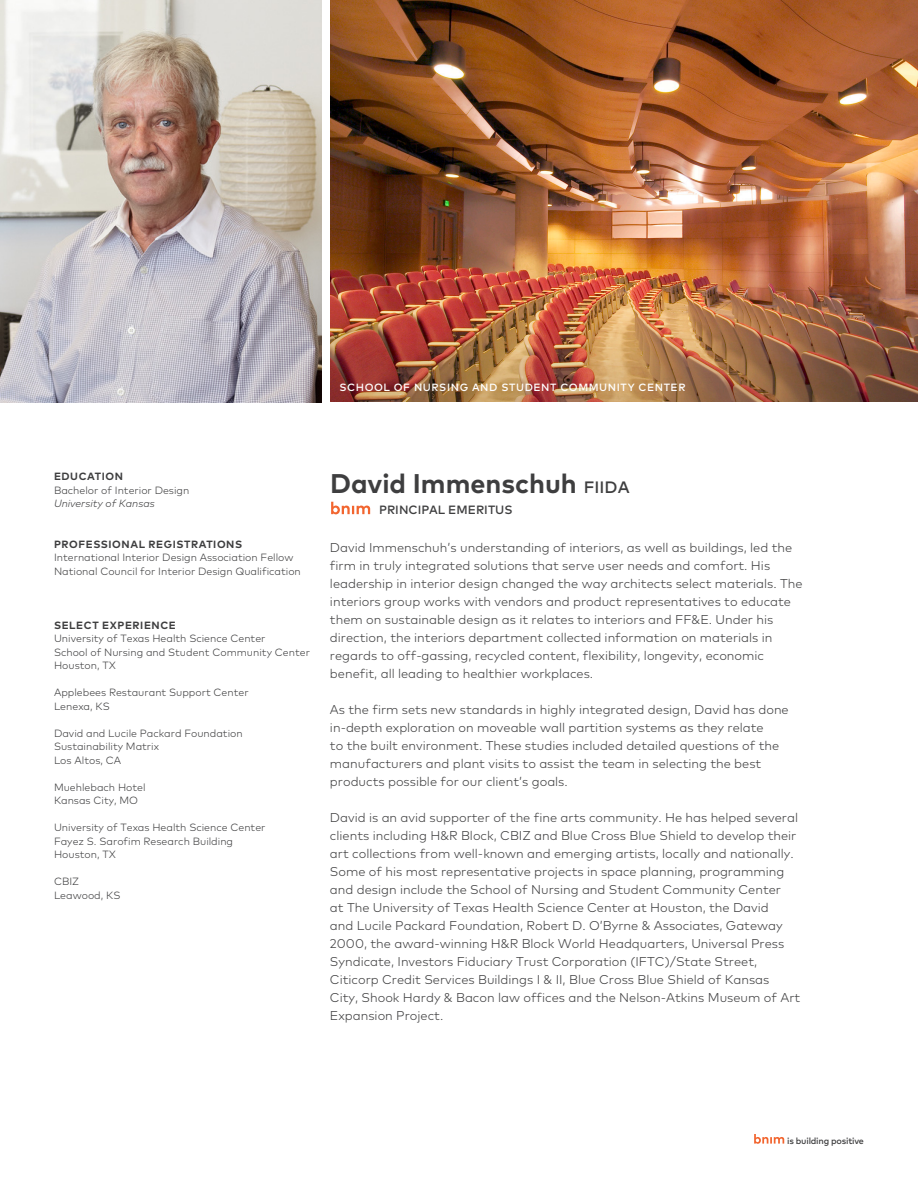
<style>
.page{position:relative;width:918px;height:1188px;background:#fff}
.page>*{position:absolute;margin:0;border:0;box-sizing:border-box;transform-origin:0 0}
.t1{font:700 27px "Mark OT";color:#3e3e3f}
.Body_Copy{font:300 12.75px/18px "Mark OT";color:#3e3e3f}
.t2{font:500 12px "Mark OT";letter-spacing:.005em;color:#3e3e3f}
.t3{font:300 10.5px/13.5px "Mark OT";color:#3e3e3f}
.t4{font:700 10.5px "Mark OT";letter-spacing:.055em;color:#3e3e3f}
.t5{font:500 10.5px "Mark OT";letter-spacing:.055em;color:#fff}
.t6{font:italic 300 10.5px "Mark OT";color:#3e3e3f}
.t7{font:500 9px "Mark OT";letter-spacing:-.025em;color:#3e3e3f}
.s1{font-weight:500;font-size:16.5px}
</style>
<div class="page">
<svg style="left:754px;top:1134px;width:30px;height:10px"></svg>
<svg style="left:331px;top:502px;width:39px;height:12px"></svg>
<img style="left:0;top:0;width:321px;height:402px">
<img style="left:330px;top:0;width:588px;height:402px">
<img style="left:330px;top:279px;width:588px;height:122px">
<p class="t5" style="left:339px;top:381px;width:348px">SCHOOL OF NURSING AND STUDENT COMMUNITY CENTER</p>
<p class="t4" style="left:54px;top:470px;width:70px">EDUCATION</p>
<p class="t3" style="left:54px;top:483px;width:137px">Bachelor of Interior Design</p>
<p class="t6" style="left:54px;top:497px;width:102px">University of Kansas</p>
<p class="t4" style="left:54px;top:537px;width:190px">PROFESSIONAL REGISTRATIONS</p>
<p class="t3" style="left:54px;top:551px;width:241px">International Interior Design Association Fellow</p>
<p class="t3" style="left:54px;top:564px;width:248px">National Council for Interior Design Qualification</p>
<p class="t4" style="left:54px;top:618px;width:123px">SELECT EXPERIENCE</p>
<p class="t3" style="left:54px;top:632px;width:213px">University of Texas Health Science Center</p>
<p class="t3" style="left:54px;top:645px;width:258px">School of Nursing and Student Community Center</p>
<p class="t3" style="left:54px;top:659px;width:64px">Houston, TX</p>
<p class="t3" style="left:54px;top:686px;width:196px">Applebees Restaurant Support Center</p>
<p class="t3" style="left:54px;top:699px;width:57px">Lenexa, KS</p>
<p class="t3" style="left:54px;top:726px;width:190px">David and Lucile Packard Foundation<br>Sustainability Matrix</p>
<p class="t3" style="left:54px;top:753px;width:69px">Los Altos, CA</p>
<p class="t3" style="left:54px;top:780px;width:93px">Muehlebach Hotel</p>
<p class="t3" style="left:54px;top:794px;width:86px">Kansas City, MO</p>
<p class="t3" style="left:54px;top:821px;width:213px">University of Texas Health Science Center</p>
<p class="t3" style="left:54px;top:834px;width:181px">Fayez S. Sarofim Research Building</p>
<p class="t3" style="left:54px;top:848px;width:64px">Houston, TX</p>
<p class="t3" style="left:54px;top:875px;width:27px">CBIZ</p>
<p class="t3" style="left:54px;top:888px;width:68px">Leawood, KS</p>
<p class="t1" style="left:330px;top:466px;width:301px">David Immenschuh <span class="s1">FIIDA</span></p>
<p class="t2" style="left:379px;top:503px;width:135px">PRINCIPAL EMERITUS</p>
<p class="Body_Copy" style="left:330px;top:538px;width:474px">David Immenschuh’s understanding of interiors, as well as buildings, led the firm in truly integrated solutions that serve user needs and comfort. His leadership in interior design changed the way architects select materials. The interiors group works with vendors and product representatives to educate them on sustainable design as it relates to interiors and FF&amp;E. Under his direction, the interiors department collected information on materials in regards to off-gassing, recycled content, flexibility, longevity, economic benefit, all leading to healthier workplaces.</p>
<p class="Body_Copy" style="left:330px;top:700px;width:460px">As the firm sets new standards in highly integrated design, David has done in-depth exploration on moveable wall partition systems as they relate<br>to the built environment. These studies included detailed questions of the manufacturers and plant visits to assist the team in selecting the best products possible for our client’s goals.</p>
<p class="Body_Copy" style="left:330px;top:808px;width:470px">David is an avid supporter of the fine arts community. He has helped several clients including H&amp;R Block, CBIZ and Blue Cross Blue Shield to develop their art collections from well-known and emerging artists, locally and nationally.</p>
<p class="Body_Copy" style="left:330px;top:862px;width:472px">Some of his most representative projects in space planning, programming and design include the School of Nursing and Student Community Center<br>at The University of Texas Health Science Center at Houston, the David<br>and Lucile Packard Foundation, Robert D. O’Byrne &amp; Associates, Gateway 2000, the award-winning H&amp;R Block World Headquarters, Universal Press Syndicate, Investors Fiduciary Trust Corporation (IFTC)/State Street, Citicorp Credit Services Buildings I &amp; II, Blue Cross Blue Shield of Kansas City, Shook Hardy &amp; Bacon law offices and the Nelson-Atkins Museum of Art Expansion Project.</p>
<p class="t7" style="left:787px;top:1135px;width:78px">is building positive</p>
</div>
